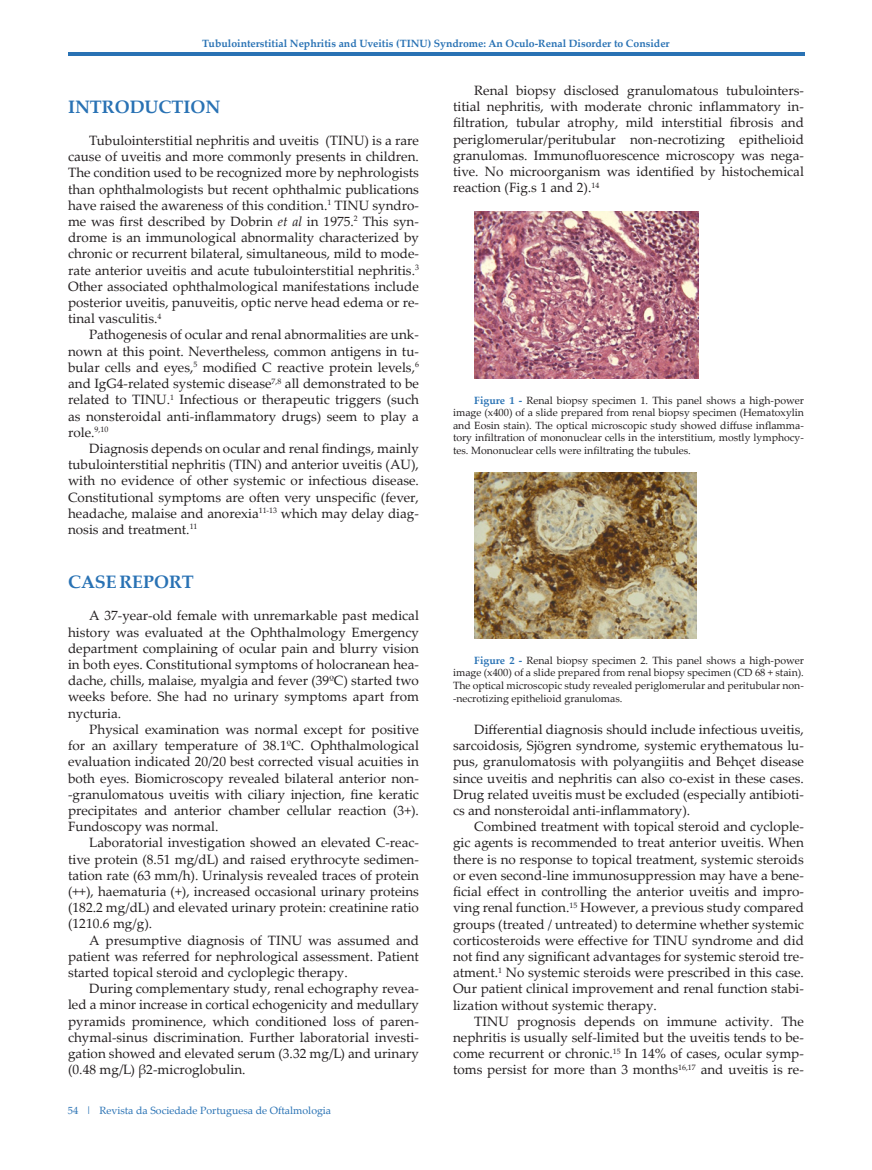
<style>
.page{position:relative;width:872px;height:1170px;background:#fff}
.page>*{position:absolute;margin:0;border:0;box-sizing:border-box;transform-origin:0 0}
.t1{font:700 18px "Palatino Linotype";color:#2972b4}
.t2{font:13.5px/16.2px "Palatino Linotype";color:#231f20;text-align:justify}
.t3{font:10.5px/12.6px "Palatino Linotype";color:#231f20;text-align:justify}
.t4{font:700 10.5px "Palatino Linotype";color:#2972b4}
.t5{font:10.5px "Palatino Linotype";color:#2972b4}
.s1{font-style:italic}
.s2{font-weight:700;color:#2972b4}
</style>
<div class="page">
<hr style="left:68px;top:53px;width:736px;height:3px;background:#2972b4">
<img style="left:474px;top:211px;width:224px;height:167px">
<img style="left:474px;top:473px;width:222px;height:165px">
<p class="t4" style="left:202px;top:40px;width:469px">Tubulointerstitial Nephritis and Uveitis (TINU) Syndrome: An Oculo-Renal Disorder to Consider</p>
<h1 class="t1" style="left:68px;top:99px;width:154px">INTRODUCTION</h1>
<p class="t2" style="left:68px;top:134px;width:352px;text-indent:21px">Tubulointerstitial nephritis and uveitis (TINU) is a rare cause of uveitis and more commonly presents in children.<br>The condition used to be recognized more by nephrologists than ophthalmologists but recent ophthalmic publications have raised the awareness of this condition.<sup>1</sup> TINU syndro&shy;me was first described by Dobrin <span class="s1">et al</span> in 1975.<sup>2</sup> This syn&shy;drome is an immunological abnormality characterized by chronic or recurrent bilateral, simultaneous, mild to mode&shy;rate anterior uveitis and acute tubulointerstitial nephritis.<sup>3<br></sup>Other associated ophthalmological manifestations include posterior uveitis, panuveitis, optic nerve head edema or re&shy;tinal vasculitis.<sup>4</sup></p>
<p class="t2" style="left:68px;top:328px;width:352px;text-indent:21px">Pathogenesis of ocular and renal abnormalities are unk&shy;nown at this point. Nevertheless, common antigens in tu&shy;bular cells and eyes,<sup>5</sup> modified C reactive protein levels,<sup>6 </sup>and IgG4-related systemic disease<sup>7,8</sup> all demonstrated to be related to TINU.<sup>1</sup> Infectious or therapeutic triggers (such as nonsteroidal anti-inflammatory drugs) seem to play a role.<sup>9,10</sup></p>
<p class="t2" style="left:68px;top:442px;width:352px;text-indent:21px">Diagnosis depends on ocular and renal findings, mainly tubulointerstitial nephritis (TIN) and anterior uveitis (AU), with no evidence of other systemic or infectious disease.<br>Constitutional symptoms are often very unspecific (fever, headache, malaise and anorexia<sup>11-13</sup> which may delay diag&shy;nosis and treatment.<sup>11</sup></p>
<h1 class="t1" style="left:68px;top:574px;width:127px">CASE REPORT</h1>
<p class="t2" style="left:68px;top:609px;width:352px;text-indent:21px">A 37-year-old female with unremarkable past medical history was evaluated at the Ophthalmology Emergency department complaining of ocular pain and blurry vision in both eyes. Constitutional symptoms of holocranean hea&shy;dache, chills, malaise, myalgia and fever (39ºC) started two weeks before. She had no urinary symptoms apart from nycturia.</p>
<p class="t2" style="left:68px;top:722px;width:352px;text-indent:21px">Physical examination was normal except for positive for an axillary temperature of 38.1ºC. Ophthalmological evaluation indicated 20/20 best corrected visual acuities in both eyes. Biomicroscopy revealed bilateral anterior non--granulomatous uveitis with ciliary injection, fine keratic precipitates and anterior chamber cellular reaction (3+).<br>Fundoscopy was normal.</p>
<p class="t2" style="left:68px;top:836px;width:352px;text-indent:21px">Laboratorial investigation showed an elevated C-reac&shy;tive protein (8.51 mg/dL) and raised erythrocyte sedimen&shy;tation rate (63 mm/h). Urinalysis revealed traces of protein (++), haematuria (+), increased occasional urinary proteins (182.2 mg/dL) and elevated urinary protein: creatinine ratio (1210.6 mg/g).</p>
<p class="t2" style="left:68px;top:933px;width:352px;text-indent:21px">A presumptive diagnosis of TINU was assumed and patient was referred for nephrological assessment. Patient started topical steroid and cycloplegic therapy.</p>
<p class="t2" style="left:68px;top:982px;width:352px;text-indent:21px">During complementary study, renal echography revea&shy;led a minor increase in cortical echogenicity and medullary pyramids prominence, which conditioned loss of paren&shy;chymal-sinus discrimination. Further laboratorial investi&shy;gation showed and elevated serum (3.32 mg/L) and urinary (0.48 mg/L) β2-microglobulin.</p>
<p class="t5" style="left:68px;top:1106px;width:265px">54 | Revista da Sociedade Portuguesa de Oftalmologia</p>
<p class="t2" style="left:453px;top:84px;width:352px;text-indent:21px">Renal biopsy disclosed granulomatous tubulointers&shy;titial nephritis, with moderate chronic inflammatory in&shy;filtration, tubular atrophy, mild interstitial fibrosis and periglomerular/peritubular non-necrotizing epithelioid granulomas. Immunofluorescence microscopy was nega&shy;tive. No microorganism was identified by histochemical reaction (Fig.s 1 and 2).<sup>14</sup></p>
<p class="t3" style="left:453px;top:395px;width:352px;text-indent:21px"><span class="s2">Figure 1 -</span> Renal biopsy specimen 1. This panel shows a high-power image (x400) of a slide prepared from renal biopsy specimen (Hematoxylin and Eosin stain). The optical microscopic study showed diffuse inflamma&shy;tory infiltration of mononuclear cells in the interstitium, mostly lymphocy&shy;tes. Mononuclear cells were infiltrating the tubules.</p>
<p class="t3" style="left:453px;top:655px;width:352px;text-indent:21px"><span class="s2">Figure 2 -</span> Renal biopsy specimen 2. This panel shows a high-power image (x400) of a slide prepared from renal biopsy specimen (CD 68 + stain).<br>The optical microscopic study revealed periglomerular and peritubular non--necrotizing epithelioid granulomas.</p>
<p class="t2" style="left:453px;top:722px;width:352px;text-indent:21px">Differential diagnosis should include infectious uveitis, sarcoidosis, Sjögren syndrome, systemic erythematous lu&shy;pus, granulomatosis with polyangiitis and Behçet disease since uveitis and nephritis can also co-exist in these cases.<br>Drug related uveitis must be excluded (especially antibioti&shy;cs and nonsteroidal anti-inflammatory).</p>
<p class="t2" style="left:453px;top:820px;width:352px;text-indent:21px">Combined treatment with topical steroid and cyclople&shy;gic agents is recommended to treat anterior uveitis. When there is no response to topical treatment, systemic steroids or even second-line immunosuppression may have a bene&shy;ficial effect in controlling the anterior uveitis and impro&shy;ving renal function.<sup>15</sup> However, a previous study compared groups (treated / untreated) to determine whether systemic corticosteroids were effective for TINU syndrome and did not find any significant advantages for systemic steroid tre&shy;atment.<sup>1</sup> No systemic steroids were prescribed in this case.<br>Our patient clinical improvement and renal function stabi&shy;lization without systemic therapy.</p>
<p class="t2" style="left:453px;top:1014px;width:352px;text-indent:21px">TINU prognosis depends on immune activity. The nephritis is usually self-limited but the uveitis tends to be&shy;come recurrent or chronic.<sup>15</sup> In 14% of cases, ocular symp&shy;toms persist for more than 3 months<sup>16,17</sup> and uveitis is re-</p>
</div>
